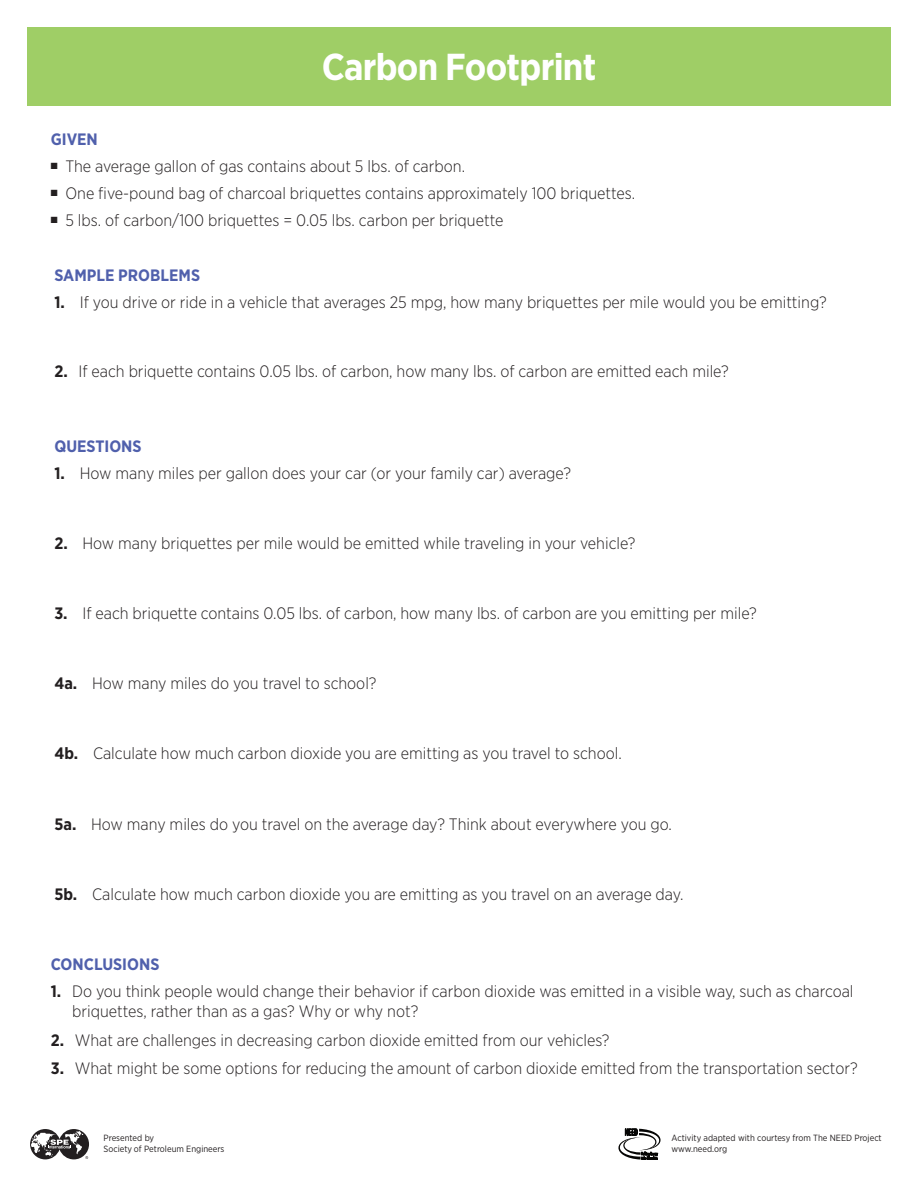
<style>
.page{position:relative;width:918px;height:1188px;background:#fff}
.page>*{position:absolute;margin:0;border:0;box-sizing:border-box;transform-origin:0 0}
.t1{font:700 37.5px "Gotham Narrow";letter-spacing:-.02em;color:#fff}
.t2{font:300 16.5px/20.2px "Gotham Narrow";color:#231f20}
.t3{font:700 16.5px "Gotham Narrow";color:#5060ac}
.t4{font:9px/10.5px "Gotham Narrow";color:#231f20}
.s1{font-weight:700}
</style>
<div class="page">
<svg style="left:618px;top:1129px;width:43px;height:31px"></svg>
<svg style="left:30px;top:1129px;width:59px;height:30px"></svg>
<div style="left:27px;top:27px;width:864px;height:78px;background:#9fce66"></div>
<p class="t1" style="left:322px;top:42px;width:276px">Carbon Footprint</p>
<p class="t3" style="left:51px;top:129px;width:49px">GIVEN</p>
<p class="t2" style="left:51px;top:156px;width:416px">■ The average gallon of gas contains about 5 lbs. of carbon.</p>
<p class="t2" style="left:51px;top:183px;width:586px">■ One five-pound bag of charcoal briquettes contains approximately 100 briquettes.</p>
<p class="t2" style="left:51px;top:210px;width:454px">■ 5 lbs. of carbon/100 briquettes = 0.05 lbs. carbon per briquette</p>
<p class="t3" style="left:54px;top:265px;width:147px">SAMPLE PROBLEMS</p>
<p class="t2" style="left:54px;top:292px;width:774px"><span class="s1">1.</span> If you drive or ride in a vehicle that averages 25 mpg, how many briquettes per mile would you be emitting?</p>
<p class="t2" style="left:54px;top:361px;width:676px"><span class="s1">2.</span> If each briquette contains 0.05 lbs. of carbon, how many lbs. of carbon are emitted each mile?</p>
<p class="t3" style="left:54px;top:435px;width:89px">QUESTIONS</p>
<p class="t2" style="left:54px;top:462px;width:518px"><span class="s1">1.</span> How many miles per gallon does your car (or your family car) average?</p>
<p class="t2" style="left:54px;top:533px;width:583px"><span class="s1">2.</span> How many briquettes per mile would be emitted while traveling in your vehicle?</p>
<p class="t2" style="left:54px;top:603px;width:704px"><span class="s1">3.</span> If each briquette contains 0.05 lbs. of carbon, how many lbs. of carbon are you emitting per mile?</p>
<p class="t2" style="left:54px;top:673px;width:324px"><span class="s1">4a.</span> How many miles do you travel to school?</p>
<p class="t2" style="left:54px;top:743px;width:569px"><span class="s1">4b.</span> Calculate how much carbon dioxide you are emitting as you travel to school.</p>
<p class="t2" style="left:54px;top:813px;width:619px"><span class="s1">5a.</span> How many miles do you travel on the average day? Think about everywhere you go.</p>
<p class="t2" style="left:54px;top:884px;width:631px"><span class="s1">5b.</span> Calculate how much carbon dioxide you are emitting as you travel on an average day.</p>
<p class="t3" style="left:51px;top:954px;width:110px">CONCLUSIONS</p>
<p class="t2" style="left:72px;top:981px;width:783px;text-indent:-21px"><span class="s1">1.</span> Do you think people would change their behavior if carbon dioxide was emitted in a visible way, such as charcoal briquettes, rather than as a gas? Why or why not?</p>
<p class="t2" style="left:51px;top:1029px;width:560px"><span class="s1">2.</span> What are challenges in decreasing carbon dioxide emitted from our vehicles?</p>
<p class="t2" style="left:51px;top:1057px;width:809px"><span class="s1">3.</span> What might be some options for reducing the amount of carbon dioxide emitted from the transportation sector?</p>
<p class="t4" style="left:104px;top:1132px;width:52px">Presented by</p>
<p class="t4" style="left:104px;top:1143px;width:122px">Society of Petroleum Engineers</p>
<p class="t4" style="left:672px;top:1132px;width:212px">Activity adapted with courtesy from The NEED Project www.need.org</p>
</div>
